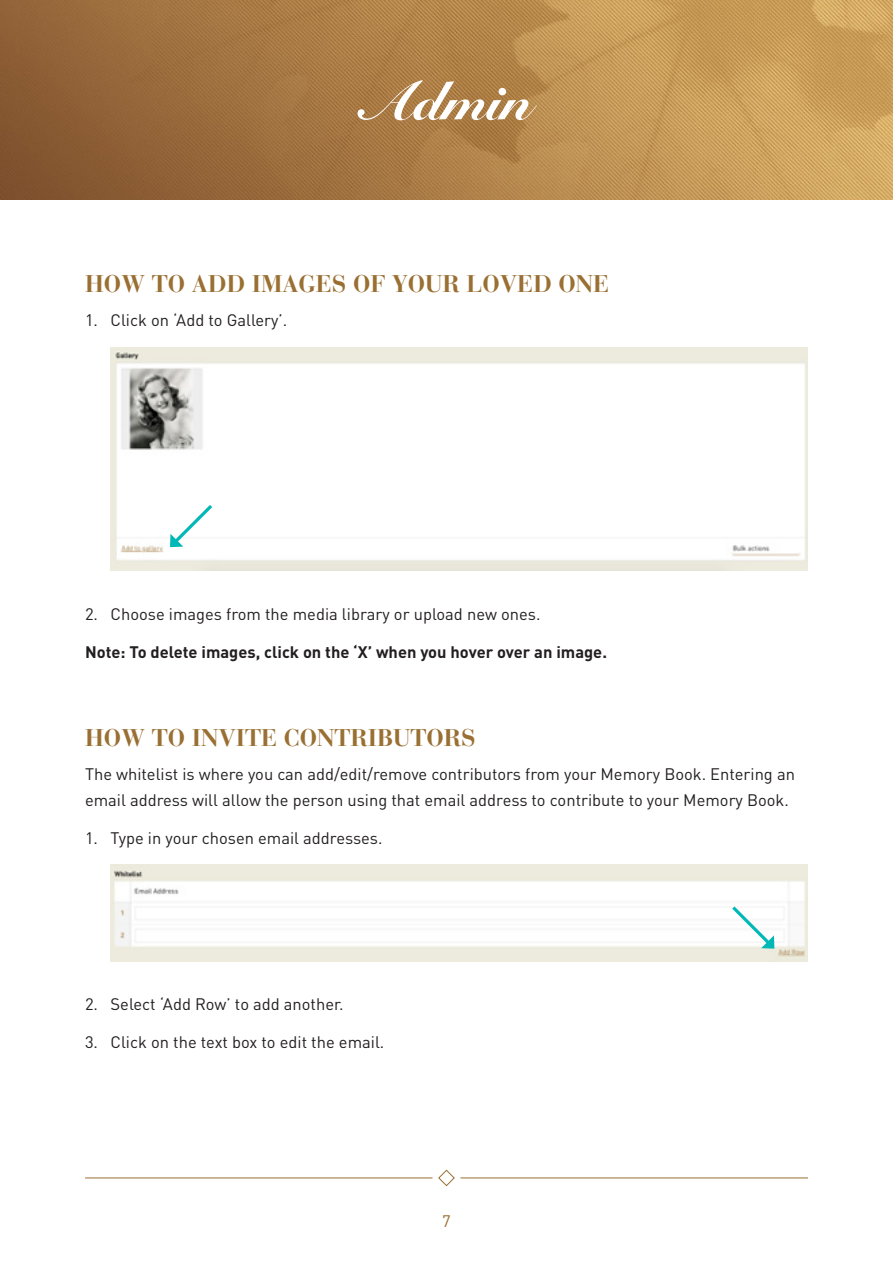
<style>
.page{position:relative;width:893px;height:1263px;background:#fff}
.page>*{position:absolute;margin:0;border:0;box-sizing:border-box;transform-origin:0 0}
.Heading_1{font:54px "Snell Roundhand Black Script";color:#fff}
.Heading_2{font:700 24px "Bauer Bodoni";color:#996f32}
.Body{font:16.5px/25.5px "DIN";color:#231f20}
.Body-2{font:700 16.5px "DIN";color:#231f20}
.t1{font:16.5px "DIN";color:#996f32}
</style>
<div class="page">
<svg style="left:438px;top:1169px;width:17px;height:18px"></svg>
<hr style="left:460px;top:1177px;width:348px;height:1px;background:#996f32">
<hr style="left:85px;top:1177px;width:347px;height:1px;background:#996f32">
<img style="left:111px;top:348px;width:697px;height:222px">
<img style="left:111px;top:864px;width:697px;height:97px">
<img style="left:0;top:0;width:893px;height:200px">
<svg style="left:170px;top:501px;width:46px;height:46px"></svg>
<svg style="left:729px;top:903px;width:45px;height:46px"></svg>
<p class="Heading_1" style="left:362px;top:69px;width:169px">Admin</p>
<p class="Heading_2" style="left:85px;top:270px;width:526px">HOW TO ADD IMAGES OF YOUR LOVED ONE</p>
<p class="Body" style="left:85px;top:308px;width:204px">1. Click on ‘Add to Gallery’.</p>
<p class="Body" style="left:85px;top:601px;width:457px">2. Choose images from the media library or upload new ones.</p>
<p class="Body-2" style="left:85px;top:641px;width:523px">Note: To delete images, click on the ‘X’ when you hover over an image.</p>
<p class="Heading_2" style="left:85px;top:723px;width:392px">HOW TO INVITE CONTRIBUTORS</p>
<p class="Body" style="left:85px;top:762px;width:711px">The whitelist is where you can add/edit/remove contributors from your Memory Book. Entering an email address will allow the person using that email address to contribute to your Memory Book.</p>
<p class="Body" style="left:85px;top:826px;width:299px">1. Type in your chosen email addresses.</p>
<p class="Body" style="left:85px;top:991px;width:260px">2. Select ‘Add Row’ to add another.</p>
<p class="Body" style="left:85px;top:1030px;width:301px">3. Click on the text box to edit the email.</p>
<p class="t1" style="left:442px;top:1211px;width:10px">7</p>
</div>
